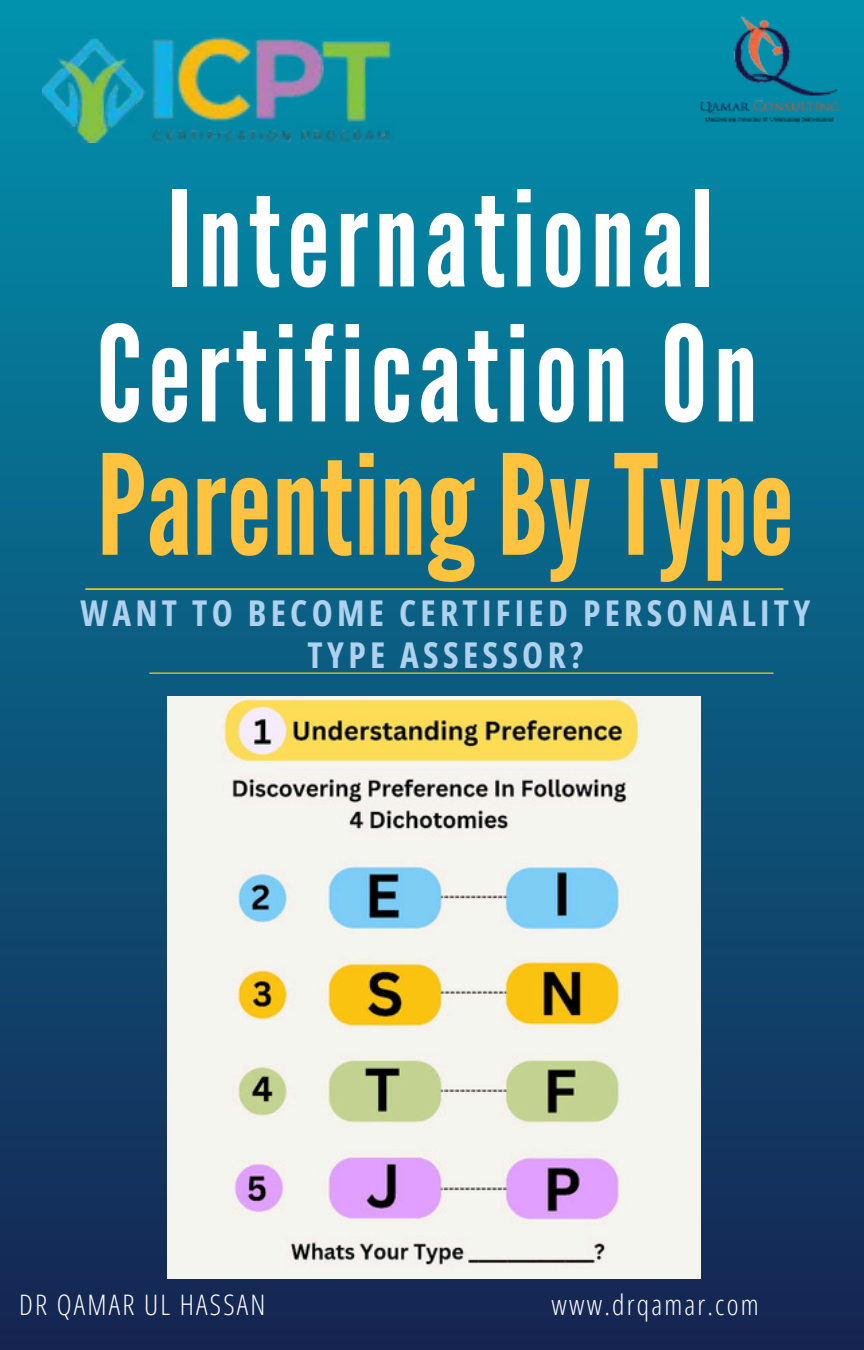
<style>
.page{position:relative;width:864px;height:1350px;background:#fff}
.page>*{position:absolute;margin:0;border:0;box-sizing:border-box;transform-origin:0 0}
.t1{font:138.6px "League Gothic";letter-spacing:.005em;color:#ffc33f}
.t2{font:132.53px/135px "League Gothic";letter-spacing:.045em;color:#fff;text-align:center}
.t3{font:700 35.55px/42.3px "Open Sans Condensed";letter-spacing:.12em;color:#afd1ed;text-align:center}
.t4{font:300 28.35px "Open Sans Condensed";letter-spacing:.08em;color:#fff}
</style>
<div class="page">
<div style="left:0;top:0;width:864px;height:1350px;background:linear-gradient(to bottom,#0192ae,#172552)"></div>
<hr style="left:86px;top:588px;width:697px;height:2px;background:#ffc513">
<img style="left:694px;top:0;width:153px;height:151px">
<hr style="left:150px;top:673px;width:623px;height:1px;background:#ffc513">
<img style="left:43px;top:31px;width:351px;height:111px">
<img style="left:168px;top:696px;width:533px;height:582px">
<h1 class="t2" style="left:96px;top:175px;width:663px">International<br>Certification On</h1>
<p class="t1" style="left:97px;top:425px;width:698px">Parenting By Type</p>
<p class="t3" style="left:81px;top:591px;width:731px">WANT TO BECOME CERTIFIED PERSONALITY<br>TYPE ASSESSOR?</p>
<h2 class="t4" style="left:19px;top:1285px;width:248px">DR QAMAR UL HASSAN</h2>
<p class="t4" style="left:552px;top:1285px;width:209px">www.drqamar.com</p>
</div>
